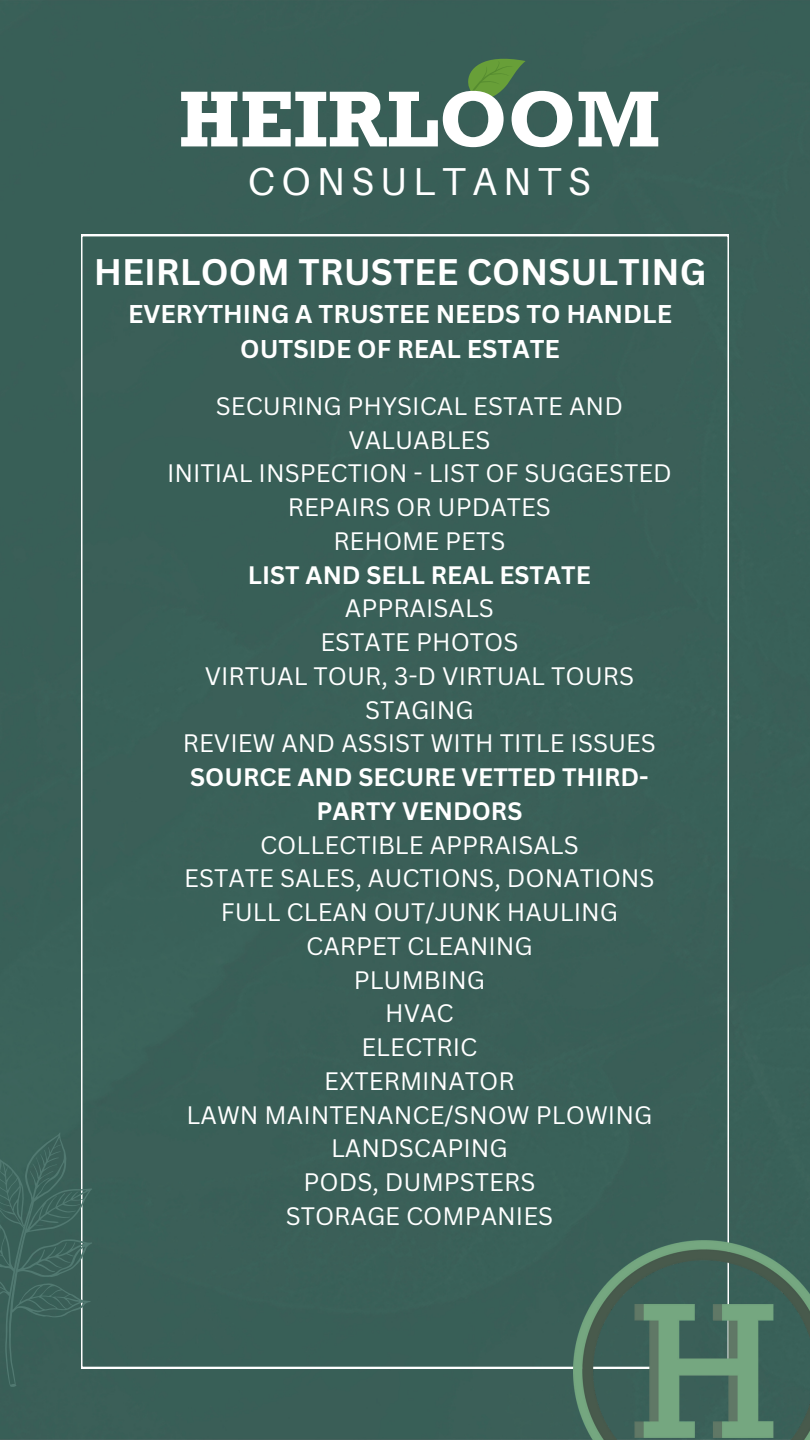
<style>
.page{position:relative;width:810px;height:1440px;background:#395f57}
.page>*{position:absolute;margin:0;border:0;box-sizing:border-box;transform-origin:0 0}
.t1{font:700 80.6px "Rockwell Std";color:#fff}
.t2{font:39px "Aileron";letter-spacing:.16em;color:#fff}
.t3{font:700 36px "Canva Sans";color:#fff}
.t4{font:700 25px/34.9px "Canva Sans";color:#fff;text-align:center}
.t5{font:24.6px/33.8px "Canva Sans";color:#fff;text-align:center}
.t6{font:700 24.6px/33.8px "Canva Sans";color:#fff;text-align:center}
</style>
<div class="page">
<div style="left:81px;top:235px;width:648px;height:1133px;background:#3a5f58"></div>
<svg style="left:0;top:1128px;width:139px;height:271px;background:#3e635b"></svg>
<img style="left:574px;top:1241px;width:236px;height:199px">
<svg style="left:466px;top:59px;width:60px;height:44px;background:#518145"></svg>
<p class="t1" style="left:179px;top:92px;width:483px">HEIRLOOM</p>
<p class="t2" style="left:248px;top:158px;width:344px">CONSULTANTS</p>
<p class="t3" style="left:94px;top:247px;width:614px">HEIRLOOM TRUSTEE CONSULTING</p>
<p class="t4" style="left:128px;top:296px;width:545px">EVERYTHING A TRUSTEE NEEDS TO HANDLE<br>OUTSIDE OF REAL ESTATE</p>
<h1 class="t5" style="left:216px;top:388px;width:409px">SECURING PHYSICAL ESTATE AND<br>VALUABLES</h1>
<h2 class="t5" style="left:167px;top:456px;width:506px">INITIAL INSPECTION - LIST OF SUGGESTED<br>REPAIRS OR UPDATES</h2>
<h3 class="t5" style="left:333px;top:523px;width:174px">REHOME PETS</h3>
<p class="t6" style="left:248px;top:557px;width:344px">LIST AND SELL REAL ESTATE</p>
<p class="t5" style="left:345px;top:591px;width:151px">APPRAISALS</p>
<p class="t5" style="left:320px;top:625px;width:200px">ESTATE PHOTOS</p>
<p class="t5" style="left:205px;top:658px;width:431px">VIRTUAL TOUR, 3-D VIRTUAL TOURS</p>
<p class="t5" style="left:365px;top:692px;width:110px">STAGING</p>
<p class="t5" style="left:183px;top:726px;width:475px">REVIEW AND ASSIST WITH TITLE ISSUES</p>
<p class="t6" style="left:190px;top:760px;width:460px">SOURCE AND SECURE VETTED THIRD-<br>PARTY VENDORS</p>
<p class="t5" style="left:260px;top:827px;width:320px">COLLECTIBLE APPRAISALS</p>
<p class="t5" style="left:184px;top:861px;width:472px">ESTATE SALES, AUCTIONS, DONATIONS</p>
<p class="t5" style="left:221px;top:895px;width:399px">FULL CLEAN OUT/JUNK HAULING</p>
<p class="t5" style="left:306px;top:928px;width:228px">CARPET CLEANING</p>
<p class="t5" style="left:354px;top:962px;width:133px">PLUMBING</p>
<p class="t5" style="left:385px;top:996px;width:70px">HVAC</p>
<p class="t5" style="left:361px;top:1030px;width:117px">ELECTRIC</p>
<p class="t5" style="left:324px;top:1063px;width:192px">EXTERMINATOR</p>
<p class="t5" style="left:187px;top:1097px;width:467px">LAWN MAINTENANCE/SNOW PLOWING</p>
<p class="t5" style="left:331px;top:1131px;width:178px">LANDSCAPING</p>
<p class="t5" style="left:304px;top:1165px;width:233px">PODS, DUMPSTERS</p>
<p class="t5" style="left:286px;top:1198px;width:269px">STORAGE COMPANIES</p>
</div>
